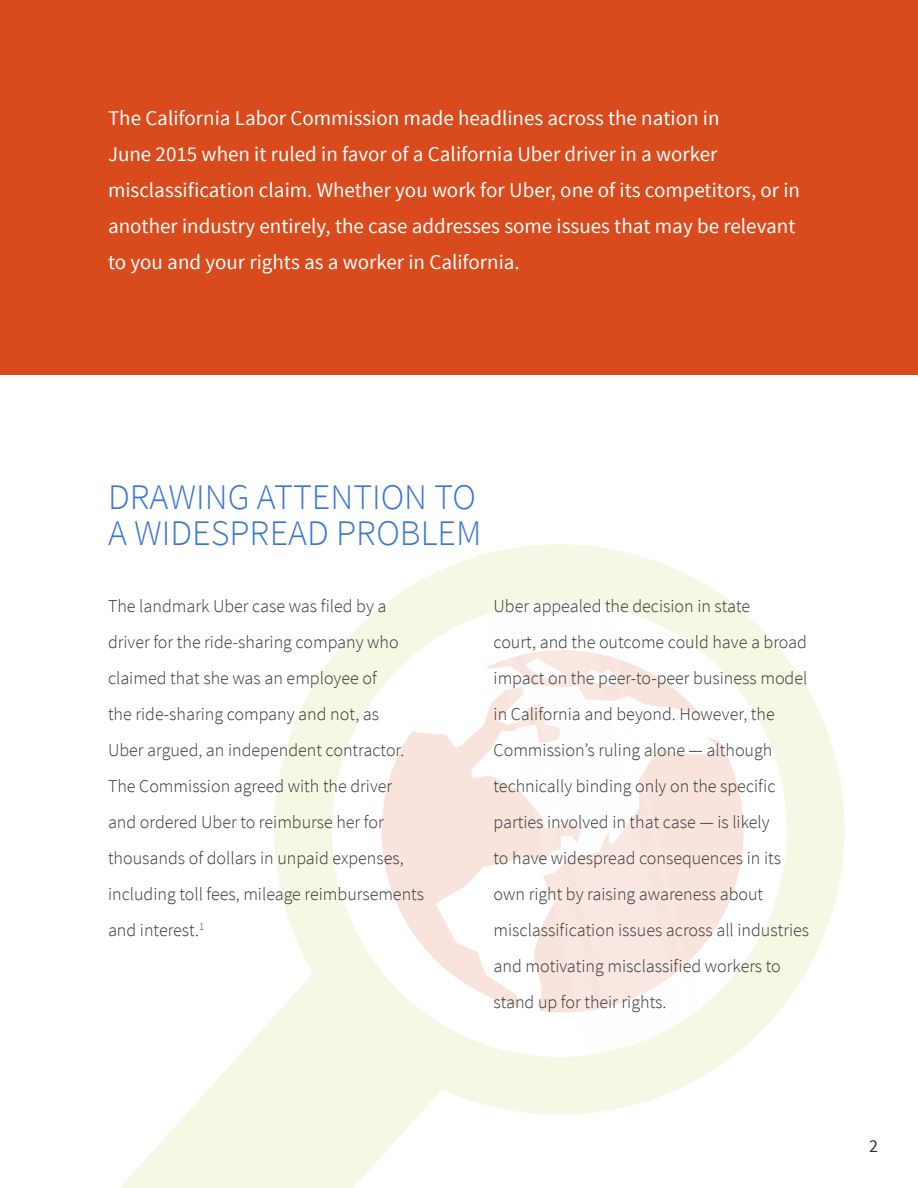
<style>
.page{position:relative;width:918px;height:1188px;background:#fff}
.page>*{position:absolute;margin:0;border:0;box-sizing:border-box;transform-origin:0 0}
.t1{font:300 36px/36px "Source Sans Pro";color:#3875d6}
.t2{font:21px/36px "Source Sans Pro";color:#fff}
.t3{font:300 18px/36px "Source Sans Pro";color:#333}
.t4{font:18px "Source Sans Pro";color:#323232}
</style>
<div class="page">
<svg style="left:120px;top:1017px;width:299px;height:171px;fill:#f4f8e4"></svg>
<svg style="left:274px;top:544px;width:571px;height:571px"></svg>
<div style="left:0;top:0;width:918px;height:375px;background:#d94a1c"></div>
<p class="t2" style="left:108px;top:102px;width:694px">The California Labor Commission made headlines across the nation in<br>June 2015 when it ruled in favor of a California Uber driver in a worker misclassification claim. Whether you work for Uber, one of its competitors, or in another industry entirely, the case addresses some issues that may be relevant to you and your rights as a worker in California.</p>
<h1 class="t1" style="left:108px;top:482px;width:375px">DRAWING ATTENTION TO<br>A WIDESPREAD PROBLEM</h1>
<p class="t3" style="left:108px;top:588px;width:318px">The landmark Uber case was filed by a driver for the ride-sharing company who claimed that she was an employee of<br>the ride-sharing company and not, as<br>Uber argued, an independent contractor.<br>The Commission agreed with the driver and ordered Uber to reimburse her for thousands of dollars in unpaid expenses, including toll fees, mileage reimbursements and interest.<sup>1</sup></p>
<p class="t3" style="left:494px;top:590px;width:317px">Uber appealed the decision in state<br>court, and the outcome could have a broad impact on the peer-to-peer business model in California and beyond. However, the Commission’s ruling alone — although technically binding only on the specific parties involved in that case — is likely<br>to have widespread consequences in its own right by raising awareness about misclassification issues across all industries and motivating misclassified workers to stand up for their rights.</p>
<p class="t4" style="left:869px;top:1139px;width:10px">2</p>
</div>
